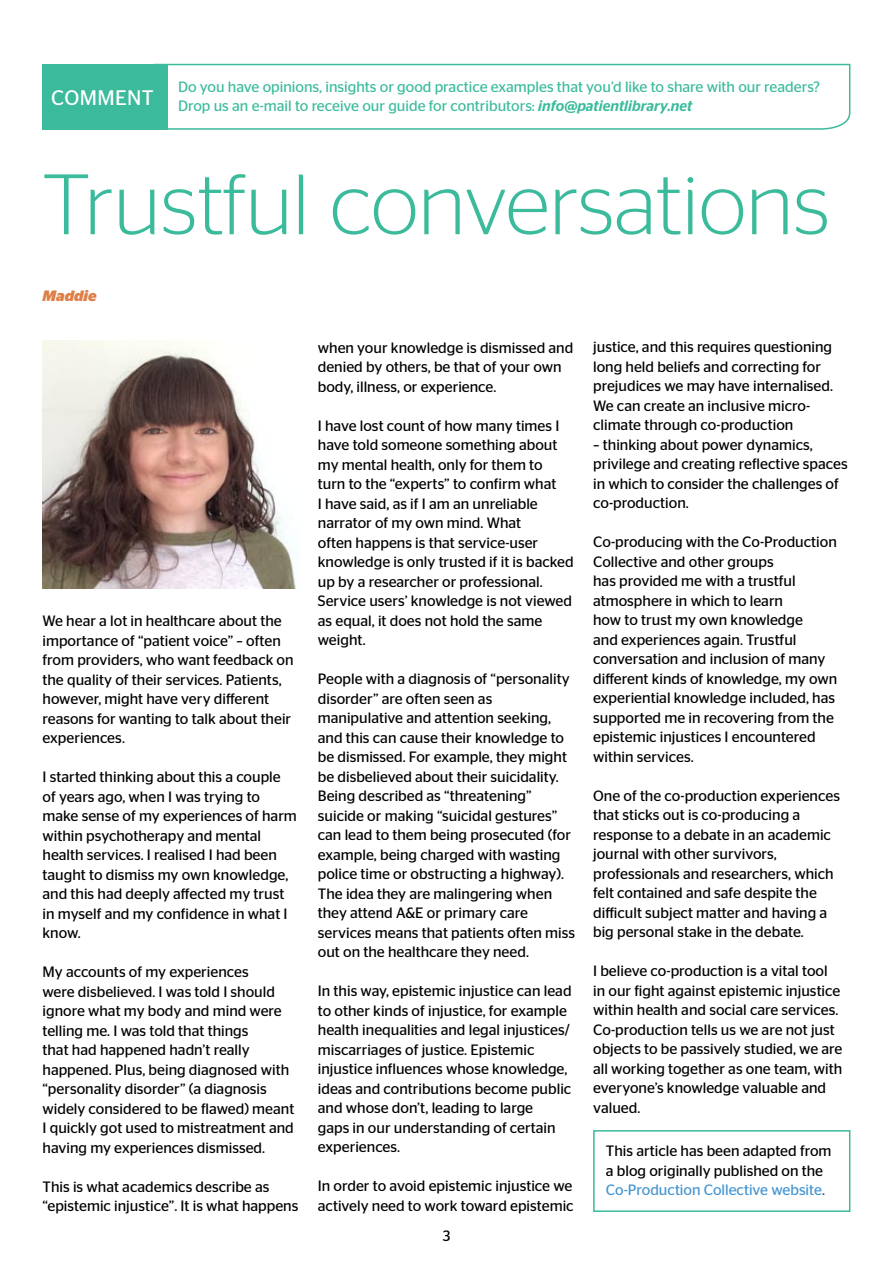
<style>
.page{position:relative;width:893px;height:1263px;background:#fff}
.page>*{position:absolute;margin:0;border:0;box-sizing:border-box;transform-origin:0 0}
.t1{font:300 85.5px "Stag Sans";color:#3bbb9c}
.t2{font:21px "Stag Sans";color:#fff}
.t3{font:15px/19.5px "Stag Sans";color:#000}
.t4{font:15px/19.5px "Stag Sans";color:#3bbb9c}
.t5{font:italic 700 15px "Stag Sans";color:#df7f48}
.s1{font-weight:500;font-style:italic}
.s2{color:#4595d1}
.s3{color:#1f497d}
</style>
<div class="page">
<svg style="left:153px;top:63px;width:698px;height:67px"></svg>
<div style="left:43px;top:64px;width:125px;height:66px;background:#3bbb9c"></div>
<img style="left:43px;top:340px;width:253px;height:249px">
<div style="left:593px;top:1130px;width:257px;height:82px;border:2px solid #3bbb9c"></div>
<h2 class="t2" style="left:51px;top:86px;width:29px">Comment</h2>
<p class="t4" style="left:178px;top:77px;width:644px">Do you have opinions, insights or good practice examples that you’d like to share with our readers?<br>Drop us an e-mail to receive our guide for contributors: <span class="s1">info@patientlibrary.net</span></p>
<h1 class="t1" style="left:43px;top:157px;width:789px">Trustful conversations</h1>
<p class="t5" style="left:43px;top:287px;width:56px">Maddie</p>
<p class="t3" style="left:43px;top:611px;width:253px">We hear a lot in healthcare about the importance of “patient voice” – often from providers, who want feedback on the quality of their services. Patients, however, might have very different reasons for wanting to talk about their experiences.</p>
<p class="t3" style="left:43px;top:767px;width:256px">I started thinking about this a couple of years ago, when I was trying to make sense of my experiences of harm within psychotherapy and mental health services. I realised I had been taught to dismiss my own knowledge, and this had deeply affected my trust in myself and my confidence in what I know.</p>
<p class="t3" style="left:43px;top:962px;width:253px">My accounts of my experiences<br>were disbelieved. I was told I should ignore what my body and mind were telling me. I was told that things<br>that had happened hadn’t really happened. Plus, being diagnosed with “personality disorder” (a diagnosis widely considered to be flawed) meant I quickly got used to mistreatment and having my experiences dismissed.</p>
<p class="t3" style="left:43px;top:1177px;width:257px">This is what academics describe as “epistemic injustice”. It is what happens</p>
<p class="t3" style="left:318px;top:338px;width:257px">when your knowledge is dismissed and denied by others, be that of your own body, illness, or experience.</p>
<p class="t3" style="left:318px;top:416px;width:257px">I have lost count of how many times I have told someone something about my mental health, only for them to turn to the “experts” to confirm what<br>I have said, as if I am an unreliable narrator of my own mind. What<br>often happens is that service-user knowledge is only trusted if it is backed up by a researcher or professional.<br>Service users’ knowledge is not viewed as equal, it does not hold the same weight.</p>
<p class="t3" style="left:318px;top:669px;width:259px">People with a diagnosis of “personality disorder” are often seen as manipulative and attention seeking, and this can cause their knowledge to be dismissed. For example, they might be disbelieved about their suicidality.<br>Being described as “threatening” suicide or making “suicidal gestures” can lead to them being prosecuted (for example, being charged with wasting police time or obstructing a highway).<br>The idea they are malingering when they attend A&amp;E or primary care services means that patients often miss out on the healthcare they need.</p>
<p class="t3" style="left:318px;top:981px;width:255px">In this way, epistemic injustice can lead to other kinds of injustice, for example health inequalities and legal injustices/ miscarriages of justice. Epistemic injustice influences whose knowledge, ideas and contributions become public and whose don’t, leading to large<br>gaps in our understanding of certain experiences.</p>
<p class="t3" style="left:318px;top:1176px;width:257px">In order to avoid epistemic injustice we actively need to work toward epistemic</p>
<p class="t3" style="left:443px;top:1225px;width:9px">3</p>
<p class="t3" style="left:593px;top:337px;width:241px">justice, and this requires questioning long held beliefs and correcting for prejudices we may have internalised.<br>We can create an inclusive micro&shy;climate through co-production</p>
<p class="t3" style="left:593px;top:435px;width:256px">– thinking about power dynamics, privilege and creating reflective spaces in which to consider the challenges of co-production.</p>
<p class="t3" style="left:593px;top:532px;width:246px">Co-producing with the Co-Production<br>Collective and other groups<br>has provided me with a trustful atmosphere in which to learn<br>how to trust my own knowledge<br>and experiences again. Trustful conversation and inclusion of many different kinds of knowledge, my own experiential knowledge included, has supported me in recovering from the epistemic injustices I encountered within services.</p>
<p class="t3" style="left:593px;top:786px;width:248px">One of the co-production experiences that sticks out is co-producing a response to a debate in an academic journal with other survivors, professionals and researchers, which felt contained and safe despite the difficult subject matter and having a big personal stake in the debate.</p>
<p class="t3" style="left:593px;top:961px;width:251px">I believe co-production is a vital tool in our fight against epistemic injustice within health and social care services.<br>Co-production tells us we are not just objects to be passively studied, we are all working together as one team, with everyone’s knowledge valuable and valued.</p>
<p class="t3" style="left:606px;top:1141px;width:227px">This article has been adapted from a blog originally published on the<br><span class="s2">Co-Production Collective website</span><span class="s3">.</span></p>
</div>
